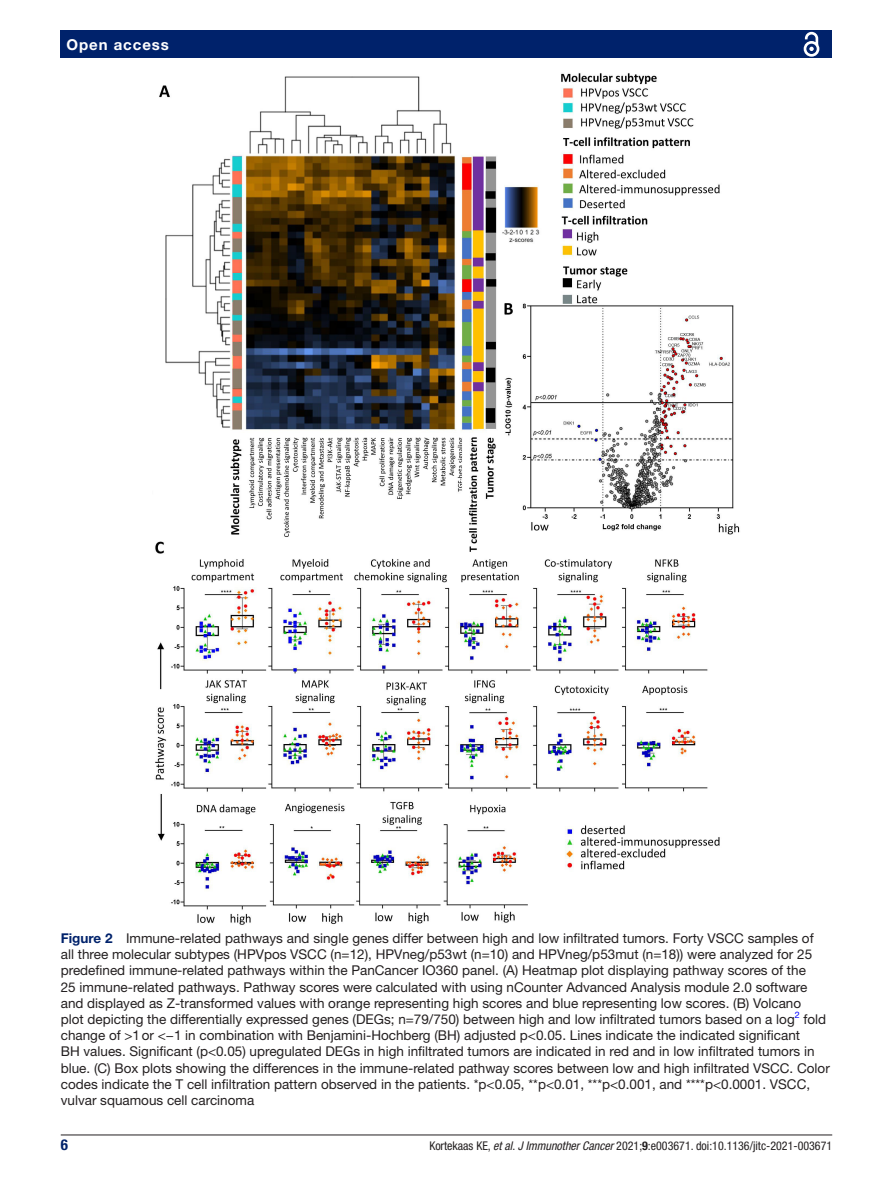
<style>
.page{position:relative;width:893px;height:1191px;background:#fff}
.page>*{position:absolute;margin:0;border:0;box-sizing:border-box;transform-origin:0 0}
.t1{font:700 15px "Helvetica Neue LT Std";letter-spacing:.065em;color:#fff}
.t2{font:700 condensed 15px "Helvetica Neue LT Std";color:#00226b}
.t3{font:13.5px/16.2px "Helvetica Neue LT Std";color:#231f20}
.t4{font:condensed 12px "Helvetica Neue LT Std";color:#231f20}
.s1{font-weight:700;color:#00226b}
.s2{font-style:italic}
.s3{font-weight:700}
</style>
<div class="page">
<hr style="left:61px;top:1134px;width:771px;height:1px;background:#231f20">
<div style="left:61px;top:31px;width:771px;height:27px;background:#00226b"></div>
<svg style="left:803px;top:31px;width:17px;height:26px"></svg>
<img style="left:155px;top:73px;width:585px;height:852px">
<p class="t1" style="left:66px;top:35px;width:104px">Open access</p>
<p class="t3" style="left:61px;top:930px;width:771px"><span class="s1">Figure 2</span> Immune-related pathways and single genes differ between high and low infiltrated tumors. Forty VSCC samples of all three molecular subtypes (HPVpos VSCC (n=12), HPVneg/p53wt (n=10) and HPVneg/p53mut (n=18)) were analyzed for 25 predefined immune-related pathways within the PanCancer IO360 panel. (A) Heatmap plot displaying pathway scores of the<br>25 immune-related pathways. Pathway scores were calculated with using nCounter Advanced Analysis module 2.0 software and displayed as Z-transformed values with orange representing high scores and blue representing low scores. (B) Volcano<br>plot depicting the differentially expressed genes (DEGs; n=79/750) between high and low infiltrated tumors based on a log<sup>2</sup> fold change of &gt;1or &lt;−1 in combination with Benjamini-Hochberg (BH) adjusted p&lt;0.05. Lines indicate the indicated significant<br>BH values. Significant (p&lt;0.05) upregulated DEGs in high infiltrated tumors are indicated in red and in low infiltrated tumors in blue. (C) Box plots showing the differences in the immune-related pathway scores between low and high infiltrated VSCC. Color codes indicate the T cell infiltration pattern observed in the patients. *p&lt;0.05, **p&lt;0.01, ***p&lt;0.001, and ****p&lt;0.0001. VSCC, vulvar squamous cell carcinoma</p>
<p class="t2" style="left:61px;top:1135px;width:9px">6</p>
<p class="t4" style="left:430px;top:1138px;width:404px">Kortekaas KE, <span class="s2">et al</span>. <span class="s2">J Immunother Cancer</span> 2021;<span class="s3">9</span>:e003671. doi:10.1136/jitc-2021-003671</p>
</div>
